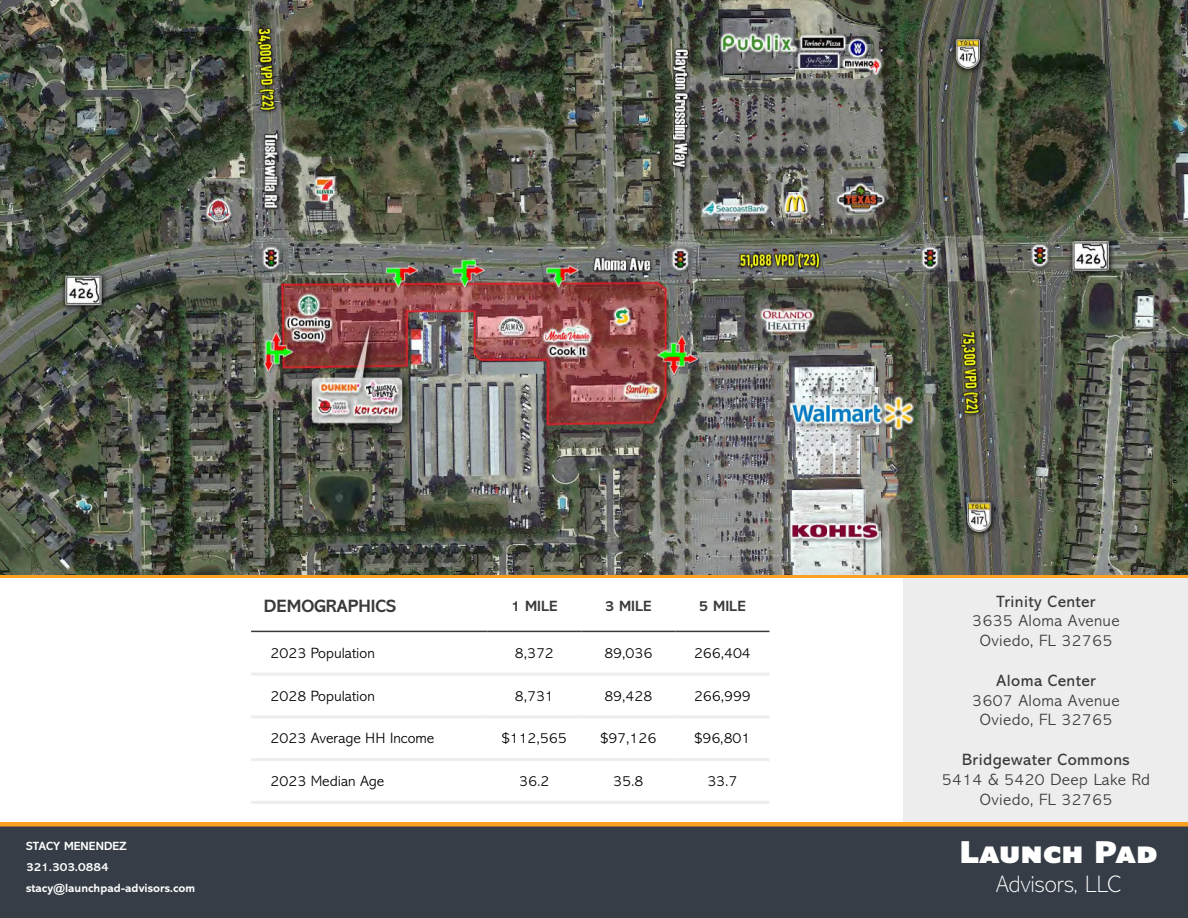
<style>
.page{position:relative;width:1188px;height:918px;background:#fff}
.page>*{position:absolute;margin:0;border:0;box-sizing:border-box;transform-origin:0 0}
.t1{font:900 30px "Verdana Pro";color:#fff}
.t2{font:200 24px "Abadi MT Pro";color:#fff}
.t3{font:700 18px "Abadi MT Pro";color:#3a3a3a}
.t4{font:300 16.5px/19.8px "Abadi MT Pro";letter-spacing:.025em;color:#3a3a3a;text-align:center}
.t5{font:16.5px "Abadi MT Pro";letter-spacing:.025em;color:#3a3a3a}
.t6{font:300 15px "Abadi MT Pro";color:#000}
.t7{font:700 15px "Abadi MT Pro";color:#3a3a3a}
.t8{font:700 12px/21px "Abadi MT Pro";color:#fff}
</style>
<div class="page">
<img style="left:0;top:0;width:1188px;height:576px">
<div style="left:904px;top:576px;width:284px;height:342px;background:#ededed"></div>
<hr style="left:0;top:576px;width:1188px;height:2px;background:#fea022">
<hr style="left:487px;top:715px;width:94px;height:3px;background:#ededed">
<hr style="left:581px;top:715px;width:94px;height:3px;background:#ededed">
<hr style="left:675px;top:715px;width:95px;height:3px;background:#ededed">
<hr style="left:251px;top:715px;width:236px;height:3px;background:#ededed">
<hr style="left:251px;top:673px;width:236px;height:3px;background:#ededed">
<hr style="left:487px;top:673px;width:94px;height:3px;background:#ededed">
<hr style="left:581px;top:673px;width:94px;height:3px;background:#ededed">
<hr style="left:675px;top:673px;width:95px;height:3px;background:#ededed">
<hr style="left:251px;top:631px;width:236px;height:1px;background:#3a3a3a">
<hr style="left:487px;top:631px;width:94px;height:1px;background:#3a3a3a">
<hr style="left:581px;top:631px;width:94px;height:1px;background:#3a3a3a">
<hr style="left:675px;top:631px;width:95px;height:1px;background:#3a3a3a">
<hr style="left:251px;top:758px;width:236px;height:3px;background:#ededed">
<hr style="left:487px;top:758px;width:94px;height:3px;background:#ededed">
<hr style="left:581px;top:758px;width:94px;height:3px;background:#ededed">
<hr style="left:675px;top:758px;width:95px;height:3px;background:#ededed">
<hr style="left:251px;top:801px;width:236px;height:3px;background:#ededed">
<hr style="left:487px;top:801px;width:94px;height:3px;background:#ededed">
<hr style="left:581px;top:801px;width:94px;height:3px;background:#ededed">
<hr style="left:675px;top:801px;width:95px;height:3px;background:#ededed">
<div style="left:0;top:822px;width:1188px;height:96px;background:#363d46"></div>
<p class="t3" style="left:264px;top:596px;width:134px">DEMOGRAPHICS</p>
<p class="t7" style="left:511px;top:598px;width:49px">1 MILE</p>
<p class="t7" style="left:605px;top:598px;width:49px">3 MILE</p>
<p class="t7" style="left:699px;top:598px;width:49px">5 MILE</p>
<p class="t6" style="left:271px;top:645px;width:106px">2023 Population</p>
<p class="t6" style="left:515px;top:645px;width:41px">8,372</p>
<p class="t6" style="left:604px;top:645px;width:49px">89,036</p>
<p class="t6" style="left:694px;top:645px;width:58px">266,404</p>
<p class="t6" style="left:271px;top:688px;width:106px">2028 Population</p>
<p class="t6" style="left:515px;top:688px;width:41px">8,731</p>
<p class="t6" style="left:604px;top:688px;width:49px">89,428</p>
<p class="t6" style="left:694px;top:688px;width:58px">266,999</p>
<p class="t6" style="left:271px;top:730px;width:165px">2023 Average HH Income</p>
<p class="t6" style="left:502px;top:730px;width:66px">$112,565</p>
<p class="t6" style="left:600px;top:730px;width:57px">$97,126</p>
<p class="t6" style="left:694px;top:730px;width:57px">$96,801</p>
<p class="t6" style="left:271px;top:773px;width:115px">2023 Median Age</p>
<p class="t6" style="left:519px;top:773px;width:32px">36.2</p>
<p class="t6" style="left:613px;top:773px;width:32px">35.8</p>
<p class="t6" style="left:707px;top:773px;width:32px">33.7</p>
<p class="t5" style="left:996px;top:592px;width:101px">Trinity Center</p>
<p class="t4" style="left:972px;top:611px;width:149px">3635 Aloma Avenue<br>Oviedo, FL 32765</p>
<p class="t5" style="left:996px;top:671px;width:101px">Aloma Center</p>
<p class="t4" style="left:972px;top:691px;width:149px">3607 Aloma Avenue<br>Oviedo, FL 32765</p>
<p class="t5" style="left:962px;top:750px;width:169px">Bridgewater Commons</p>
<p class="t4" style="left:942px;top:770px;width:210px">5414 &amp; 5420 Deep Lake Rd<br>Oviedo, FL 32765</p>
<p class="t8" style="left:26px;top:835px;width:171px">STACY MENENDEZ<br>321.303.0884 stacy@launchpad-advisors.com</p>
<h1 class="t1" style="left:959px;top:832px;width:200px">Launch Pad</h1>
<h2 class="t2" style="left:996px;top:871px;width:126px">Advisors, LLC</h2>
</div>
